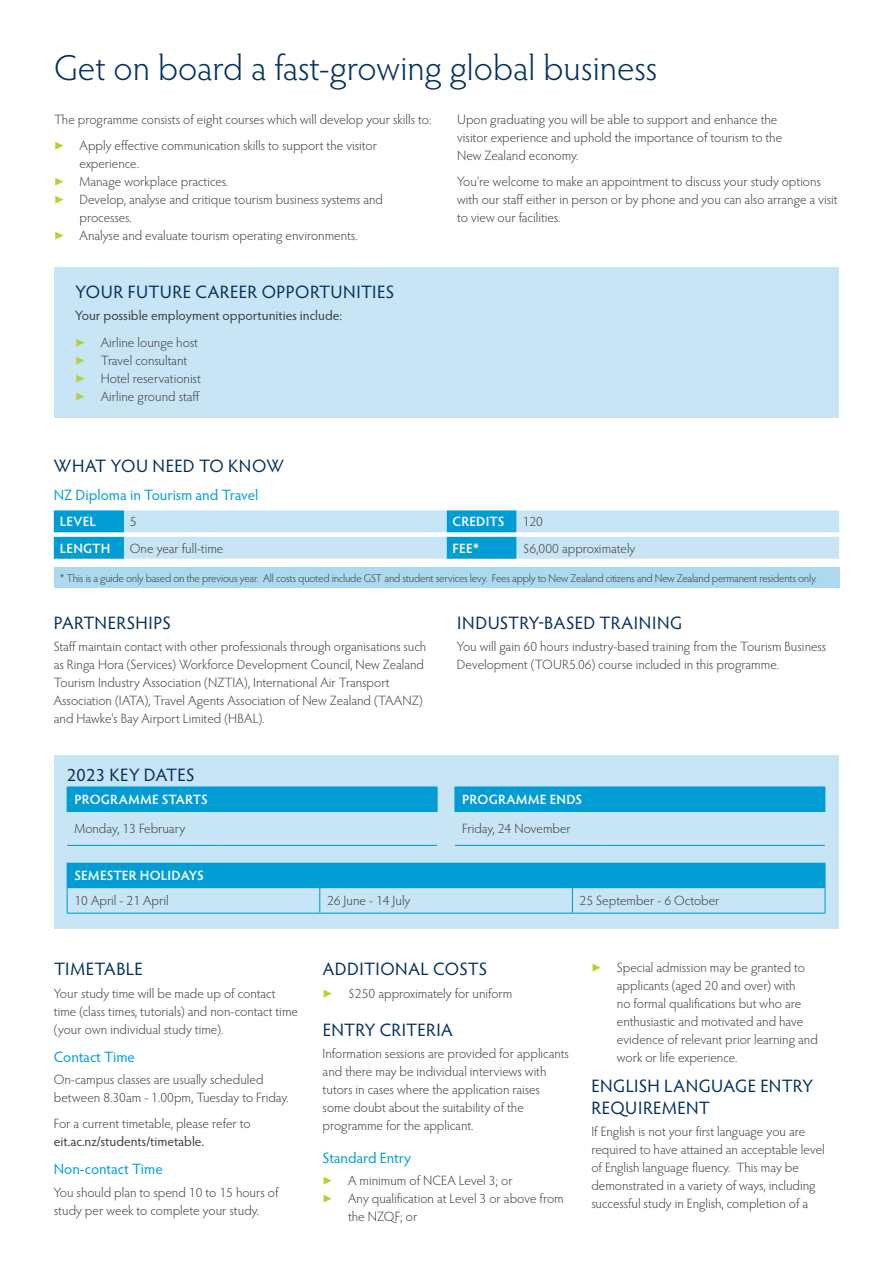
<style>
.page{position:relative;width:893px;height:1263px;background:#fff}
.page>*{position:absolute;margin:0;border:0;box-sizing:border-box;transform-origin:0 0}
.t1{font:300 36px "Hypatia Sans Pro";color:#002f5f}
.t2{font:18px/21.6px "Hypatia Sans Pro";letter-spacing:.015em;color:#002f5f}
.t3{font:15px "Hypatia Sans Pro";letter-spacing:-.005em;color:#009dd5}
.t4{font:300 13.5px/18px "Hypatia Sans Pro";color:#3e3e3f}
.t5{font:13.5px/26.5px "Hypatia Sans Pro";color:#3e3e3f}
.t6{font:600 13.5px "Hypatia Sans Pro";letter-spacing:.01em;color:#fff}
.t7{font:300 11.25px "Hypatia Sans Pro";letter-spacing:-.02em;color:#3e3e3f}
.s1{font-size:18px;color:#bacf32}
.s2{font-weight:300;font-size:18px;color:#bacf32}
.s3{font-weight:300}
</style>
<div class="page">
<div style="left:54px;top:268px;width:785px;height:150px;background:#c7e5f5"></div>
<svg style="left:54px;top:510px;width:785px;height:49px;background:#addcf0"></svg>
<div style="left:54px;top:567px;width:785px;height:21px;background:#acd9f0"></div>
<div style="left:54px;top:755px;width:785px;height:173px;background:#c7e5f5"></div>
<div style="left:67px;top:787px;width:370px;height:24px;background:#009dd5"></div>
<hr style="left:67px;top:845px;width:151px;height:1px;background:#009dd5">
<hr style="left:218px;top:845px;width:219px;height:1px;background:#009dd5">
<hr style="left:67px;top:786px;width:151px;height:1px;background:#009dd5">
<hr style="left:218px;top:786px;width:220px;height:1px;background:#009dd5">
<hr style="left:67px;top:811px;width:151px;height:1px;background:#009dd5">
<hr style="left:218px;top:811px;width:220px;height:1px;background:#009dd5">
<svg style="left:437px;top:787px;width:1px;height:24px"></svg>
<div style="left:455px;top:787px;width:370px;height:24px;background:#009dd5"></div>
<hr style="left:455px;top:845px;width:150px;height:1px;background:#009dd5">
<hr style="left:605px;top:845px;width:220px;height:1px;background:#009dd5">
<hr style="left:454px;top:786px;width:151px;height:1px;background:#009dd5">
<svg style="left:454px;top:787px;width:1px;height:24px"></svg>
<hr style="left:605px;top:786px;width:220px;height:1px;background:#009dd5">
<hr style="left:454px;top:811px;width:151px;height:1px;background:#009dd5">
<hr style="left:605px;top:811px;width:220px;height:1px;background:#009dd5">
<div style="left:67px;top:863px;width:758px;height:25px;background:#009dd5"></div>
<hr style="left:67px;top:913px;width:253px;height:1px;background:#009dd5">
<hr style="left:320px;top:913px;width:252px;height:1px;background:#009dd5">
<hr style="left:572px;top:913px;width:254px;height:1px;background:#009dd5">
<svg style="left:319px;top:888px;width:1px;height:25px"></svg>
<svg style="left:572px;top:888px;width:1px;height:25px"></svg>
<hr style="left:824px;top:888px;width:2px;height:25px;background:#009dd5">
<svg style="left:67px;top:888px;width:1px;height:25px"></svg>
<hr style="left:572px;top:863px;width:254px;height:1px;background:#009dd5">
<hr style="left:824px;top:864px;width:2px;height:23px;background:#009dd5">
<hr style="left:572px;top:887px;width:254px;height:1px;background:#009dd5">
<h1 class="t1" style="left:54px;top:45px;width:605px">Get on board a fast-growing global business</h1>
<p class="t4" style="left:54px;top:106px;width:379px;line-height:26.5px">The programme consists of eight courses which will develop your skills to: <span class="s1">▶</span> Apply effective communication skills to support the visitor</p>
<p class="t4" style="left:80px;top:155px;width:61px">experience.</p>
<p class="t4" style="left:54px;top:173px;width:176px"><span class="s1">▶</span> Manage workplace practices.</p>
<p class="t4" style="left:54px;top:191px;width:331px"><span class="s1">▶</span> Develop, analyse and critique tourism business systems and</p>
<p class="t4" style="left:80px;top:209px;width:54px">processes.</p>
<p class="t4" style="left:54px;top:227px;width:305px"><span class="s1">▶</span> Analyse and evaluate tourism operating environments.</p>
<p class="t4" style="left:457px;top:110px;width:327px">Upon graduating you will be able to support and enhance the visitor experience and uphold the importance of tourism to the<br>New Zealand economy.</p>
<p class="t4" style="left:457px;top:173px;width:382px">You’re welcome to make an appointment to discuss your study options with our staff either in person or by phone and you can also arrange a visit to view our facilities.</p>
<h2 class="t2" style="left:75px;top:280px;width:320px">YOUR FUTURE CAREER OPPORTUNITIES</h2>
<p class="t5" style="left:75px;top:302px;width:268px">Your possible employment opportunities include: <span class="s2">▶</span> <span class="s3">Airline lounge host</span></p>
<p class="t4" style="left:75px;top:351px;width:127px"><span class="s1">▶</span> Travel consultant<br><span class="s1">▶</span> Hotel reservationist <span class="s1">▶</span> Airline ground staff</p>
<h2 class="t2" style="left:54px;top:455px;width:231px">WHAT YOU NEED TO KNOW</h2>
<p class="t3" style="left:54px;top:485px;width:206px">NZ Diploma in Tourism and Travel</p>
<p class="t6" style="left:60px;top:512px;width:38px">LEVEL</p>
<p class="t4" style="left:130px;top:512px;width:8px">5</p>
<p class="t6" style="left:453px;top:512px;width:54px">CREDITS</p>
<p class="t4" style="left:523px;top:512px;width:22px">120</p>
<p class="t6" style="left:60px;top:539px;width:52px">LENGTH</p>
<p class="t4" style="left:130px;top:539px;width:95px">One year full-time</p>
<p class="t6" style="left:453px;top:539px;width:28px">FEE*</p>
<p class="t4" style="left:523px;top:539px;width:114px">$6,000 approximately</p>
<p class="t7" style="left:60px;top:571px;width:758px">* This is a guide only based on the previous year. All costs quoted include GST and student services levy. Fees apply to New Zealand citizens and New Zealand permanent residents only.</p>
<h2 class="t2" style="left:54px;top:611px;width:118px">PARTNERSHIPS</h2>
<p class="t4" style="left:54px;top:637px;width:374px">Staff maintain contact with other professionals through organisations such as Ringa Hora (Services) Workforce Development Council, New Zealand Tourism Industry Association (NZTIA), International Air Transport Association (IATA), Travel Agents Association of New Zealand (TAANZ) and Hawke's Bay Airport Limited (HBAL).</p>
<h2 class="t2" style="left:457px;top:611px;width:227px">INDUSTRY-BASED TRAINING</h2>
<p class="t4" style="left:457px;top:637px;width:371px">You will gain 60 hours industry-based training from the Tourism Business<br>Development (TOUR5.06) course included in this programme.</p>
<h2 class="t2" style="left:67px;top:763px;width:129px">2023 KEY DATES</h2>
<p class="t6" style="left:74px;top:790px;width:135px">PROGRAMME STARTS</p>
<p class="t4" style="left:74px;top:819px;width:112px">Monday, 13 February</p>
<p class="t6" style="left:462px;top:790px;width:122px">PROGRAMME ENDS</p>
<p class="t4" style="left:462px;top:819px;width:110px">Friday, 24 November</p>
<p class="t6" style="left:74px;top:866px;width:131px">SEMESTER HOLIDAYS</p>
<p class="t4" style="left:74px;top:891px;width:96px">10 April - 21 April</p>
<p class="t4" style="left:327px;top:891px;width:85px">26 June - 14 July</p>
<p class="t4" style="left:580px;top:891px;width:141px">25 September - 6 October</p>
<h2 class="t2" style="left:54px;top:958px;width:90px">TIMETABLE</h2>
<p class="t4" style="left:54px;top:984px;width:246px">Your study time will be made up of contact time (class times, tutorials) and non-contact time (your own individual study time).</p>
<p class="t3" style="left:54px;top:1046px;width:83px">Contact Time</p>
<p class="t4" style="left:54px;top:1070px;width:236px">On-campus classes are usually scheduled between 8.30am - 1.00pm, Tuesday to Friday.</p>
<p class="t4" style="left:54px;top:1114px;width:198px">For a current timetable, please refer to</p>
<p class="t5" style="left:54px;top:1128px;width:152px">eit.ac.nz/students/timetable.</p>
<p class="t3" style="left:54px;top:1159px;width:111px">Non-contact Time</p>
<p class="t4" style="left:54px;top:1183px;width:226px">You should plan to spend 10 to 15 hours of study per week to complete your study.</p>
<h2 class="t2" style="left:323px;top:958px;width:166px">ADDITIONAL COSTS</h2>
<p class="t4" style="left:323px;top:984px;width:191px"><span class="s1">▶</span> $250 approximately for uniform</p>
<h2 class="t2" style="left:323px;top:1019px;width:132px">ENTRY CRITERIA</h2>
<p class="t4" style="left:323px;top:1044px;width:248px">Information sessions are provided for applicants and there may be individual interviews with tutors in cases where the application raises some doubt about the suitability of the programme for the applicant.</p>
<p class="t3" style="left:323px;top:1147px;width:90px">Standard Entry</p>
<p class="t4" style="left:323px;top:1171px;width:192px"><span class="s1">▶</span> A minimum of NCEA Level 3; or</p>
<p class="t4" style="left:323px;top:1189px;width:243px"><span class="s1">▶</span> Any qualification at Level 3 or above from</p>
<p class="t4" style="left:348px;top:1207px;width:71px">the NZQF; or</p>
<p class="t4" style="left:617px;top:958px;width:203px;text-indent:-26px"><span class="s1">▶</span> Special admission may be granted to applicants (aged 20 and over) with<br>no formal qualifications but who are enthusiastic and motivated and have evidence of relevant prior learning and work or life experience.</p>
<h2 class="t2" style="left:592px;top:1075px;width:223px">ENGLISH LANGUAGE ENTRY<br>REQUIREMENT</h2>
<p class="t4" style="left:591px;top:1122px;width:235px">If English is not your first language you are required to have attained an acceptable level of English language fluency. This may be demonstrated in a variety of ways, including successful study in English, completion of a</p>
</div>
